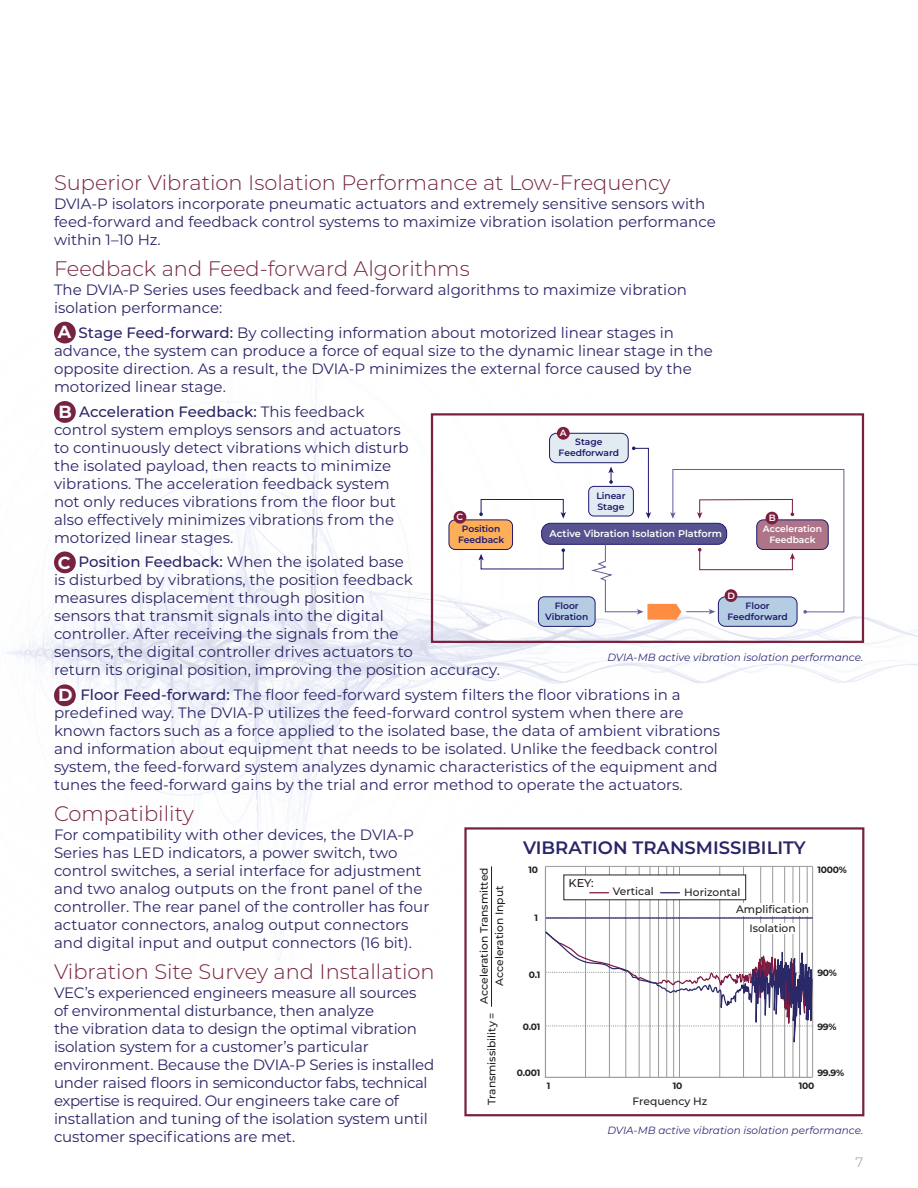
<style>
.page{position:relative;width:918px;height:1188px;background:#fff}
.page>*{position:absolute;margin:0;border:0;box-sizing:border-box;transform-origin:0 0}
.red_subhead_light{font:300 21px "Montserrat";color:#772242}
.Subhead{font:600 20.1px "Montserrat";color:#292568}
.Subhead-2{font:600 18px "Montserrat";color:#292568}
.Body_Copy_1{font:700 17.55px "Montserrat";color:#fff}
.Body_Copy_1-2{font:15px/18px "Montserrat";color:#292568}
.t1{font:300 13.5px "Montserrat";color:#939598}
.t2{font:500 11.4px "Montserrat";color:#231f20}
.t3{font:500 10.65px/15.3px "Montserrat";color:#231f20;text-align:center}
.t4{font:italic 10.5px "Montserrat";color:#2e2c76}
.t5{font:600 9.75px "Montserrat";color:#fff}
.t6{font:600 9.15px/10.9px "Montserrat";color:#1f1a6c;text-align:center}
.t7{font:700 9.15px "Montserrat";letter-spacing:-.025em;color:#231f20}
.t8{font:600 9.15px/10.9px "Montserrat";color:#fff;text-align:center}
.s1{font-weight:500}
</style>
<div class="page">
<img style="left:5px;top:323px;width:913px;height:661px">
<div style="left:449px;top:520px;width:64px;height:29px;background:#fcae59;border-radius:6px"></div>
<div style="left:449px;top:520px;width:64px;height:30px;border:1px solid #1f1a6c;border-radius:6px"></div>
<div style="left:542px;top:523px;width:185px;height:21px;background:#575391;border-radius:9px"></div>
<div style="left:541px;top:523px;width:186px;height:22px;border:1px solid #1f1a6c;border-radius:9px"></div>
<div style="left:481px;top:499px;width:83px;height:16px;border:1px solid #1f1a6c"></div>
<svg style="left:479px;top:512px;width:4px;height:4px"></svg>
<svg style="left:561px;top:512px;width:5px;height:7px"></svg>
<svg style="left:478px;top:548px;width:87px;height:22px"></svg>
<div style="left:588px;top:486px;width:46px;height:30px;border:1px solid #1f1a6c;border-radius:5px"></div>
<div style="left:718px;top:597px;width:79px;height:29px;background:#b5cde2;border-radius:7px"></div>
<div style="left:718px;top:597px;width:79px;height:30px;border:1px solid #1f1a6c;border-radius:7px"></div>
<svg style="left:589px;top:447px;width:256px;height:173px"></svg>
<div style="left:757px;top:520px;width:71px;height:29px;background:#ae7489;border-radius:7px"></div>
<div style="left:756px;top:520px;width:73px;height:30px;border:1px solid #1f1a6c;border-radius:7px"></div>
<div style="left:538px;top:597px;width:57px;height:29px;background:#b5cde2;border-radius:6px"></div>
<div style="left:538px;top:596px;width:57px;height:31px;border:1px solid #1f1a6c;border-radius:6px"></div>
<div style="left:550px;top:433px;width:78px;height:30px;background:#e2ebf2;border-radius:7px"></div>
<div style="left:549px;top:433px;width:80px;height:30px;border:1px solid #1f1a6c;border-radius:7px"></div>
<div style="left:557px;top:427px;width:13px;height:13px;background:#7d1e40;border-radius:50%"></div>
<div style="left:454px;top:511px;width:12px;height:13px;background:#7d1e40;border-radius:50%"></div>
<div style="left:725px;top:589px;width:12px;height:13px;background:#7d1e40;border-radius:50%"></div>
<div style="left:766px;top:512px;width:12px;height:12px;background:#7d1e40;border-radius:50%"></div>
<div style="left:431px;top:413px;width:433px;height:230px;border:2px solid #772242"></div>
<div style="left:54px;top:322px;width:22px;height:21px;background:#772242;border-radius:50%"></div>
<div style="left:54px;top:401px;width:22px;height:22px;background:#772242;border-radius:50%"></div>
<div style="left:54px;top:552px;width:22px;height:21px;background:#772242;border-radius:50%"></div>
<div style="left:54px;top:684px;width:22px;height:22px;background:#772242;border-radius:50%"></div>
<div style="left:466px;top:828px;width:397px;height:287px;background:#fff"></div>
<hr style="left:491px;top:866px;width:1px;height:141px;background:#231f20">
<svg style="left:545px;top:866px;width:268px;height:212px"></svg>
<div style="left:464px;top:827px;width:400px;height:289px;border:2px solid #772242"></div>
<p class="red_subhead_light" style="left:54px;top:169px;width:618px">Superior Vibration Isolation Performance at Low-Frequency</p>
<p class="Body_Copy_1-2" style="left:54px;top:195px;width:663px">DVIA-P isolators incorporate pneumatic actuators and extremely sensitive sensors with feed-forward and feedback control systems to maximize vibration isolation performance within 1–10 Hz.</p>
<p class="red_subhead_light" style="left:54px;top:254px;width:417px">Feedback and Feed-forward Algorithms</p>
<p class="Body_Copy_1-2" style="left:54px;top:280px;width:634px">The DVIA-P Series uses feedback and feed-forward algorithms to maximize vibration isolation performance:</p>
<p class="Body_Copy_1-2" style="left:54px;top:323px;width:660px">(A) <span class="s1">Stage Feed-forward:</span> By collecting information about motorized linear stages in advance, the system can produce a force of equal size to the dynamic linear stage in the opposite direction. As a result, the DVIA-P minimizes the external force caused by the motorized linear stage.</p>
<p class="Body_Copy_1-2" style="left:54px;top:402px;width:356px">(B) <span class="s1">Acceleration Feedback:</span> This feedback control system employs sensors and actuators to continuously detect vibrations which disturb the isolated payload, then reacts to minimize vibrations. The acceleration feedback system not only reduces vibrations from the floor but also effectively minimizes vibrations from the motorized linear stages.</p>
<p class="Body_Copy_1-2" style="left:54px;top:553px;width:447px">(C) <span class="s1">Position Feedback:</span> When the isolated base<br>is disturbed by vibrations, the position feedback<br>measures displacement through position<br>sensors that transmit signals into the digital<br>controller. After receiving the signals from the<br>sensors, the digital controller drives actuators to<br>return its original position, improving the position accuracy.</p>
<p class="Body_Copy_1-2" style="left:54px;top:685px;width:668px">(D) <span class="s1">Floor Feed-forward:</span> The floor feed-forward system filters the floor vibrations in a predefined way. The DVIA-P utilizes the feed-forward control system when there are known factors such as a force applied to the isolated base, the data of ambient vibrations and information about equipment that needs to be isolated. Unlike the feedback control system, the feed-forward system analyzes dynamic characteristics of the equipment and tunes the feed-forward gains by the trial and error method to operate the actuators.</p>
<p class="red_subhead_light" style="left:54px;top:799px;width:141px">Compatibility</p>
<p class="Body_Copy_1-2" style="left:54px;top:825px;width:377px">For compatibility with other devices, the DVIA-P Series has LED indicators, a power switch, two control switches, a serial interface for adjustment and two analog outputs on the front panel of the controller. The rear panel of the controller has four actuator connectors, analog output connectors and digital input and output connectors (16 bit).</p>
<p class="red_subhead_light" style="left:54px;top:957px;width:382px">Vibration Site Survey and Installation</p>
<p class="Body_Copy_1-2" style="left:54px;top:983px;width:382px">VEC’s experienced engineers measure all sources of environmental disturbance, then analyze<br>the vibration data to design the optimal vibration isolation system for a customer’s particular environment. Because the DVIA-P Series is installed under raised floors in semiconductor fabs, technical expertise is required. Our engineers take care of installation and tuning of the isolation system until customer specifications are met.</p>
<p class="Body_Copy_1" style="left:58px;top:319px;width:15px">A</p>
<p class="Body_Copy_1" style="left:58px;top:399px;width:15px">B</p>
<p class="t8" style="left:560px;top:427px;width:8px">A</p>
<p class="t6" style="left:559px;top:436px;width:62px">Stage<br>Feedforward</p>
<p class="t6" style="left:596px;top:490px;width:31px;text-align:left">Linear<br>Stage</p>
<p class="t8" style="left:456px;top:511px;width:8px">C</p>
<p class="t8" style="left:769px;top:512px;width:8px">B</p>
<p class="t6" style="left:458px;top:523px;width:48px">Position<br>Feedback</p>
<p class="t5" style="left:550px;top:527px;width:174px">Active Vibration Isolation Platform</p>
<p class="t8" style="left:763px;top:523px;width:61px">Acceleration<br>Feedback</p>
<p class="Body_Copy_1" style="left:58px;top:550px;width:14px">C</p>
<p class="t8" style="left:728px;top:590px;width:9px">D</p>
<p class="t6" style="left:545px;top:600px;width:45px">Floor<br>Vibration</p>
<p class="t6" style="left:727px;top:600px;width:62px">Floor<br>Feedforward</p>
<p class="t4" style="left:608px;top:650px;width:257px">DVIA-MB active vibration isolation performance.</p>
<p class="Body_Copy_1" style="left:58px;top:682px;width:16px">D</p>
<p class="Subhead" style="left:506px;top:832px;width:318px">VIBRATION TRANSMISSIBILITY</p>
<p class="Subhead-2" style="left:523px;top:835px;width:284px">VIBRATION TRANSMISSIBILITY</p>
<p class="t7" style="left:817px;top:864px;width:31px">1000%</p>
<p class="t7" style="left:528px;top:864px;width:11px">10</p>
<p class="t3" style="left:476px;top:1004px;width:137px;rotate:-90deg">Acceleration Transmitted<br>Acceleration Input</p>
<p class="t2" style="left:569px;top:876px;width:27px">KEY:</p>
<p class="t3" style="left:613px;top:884px;width:42px">Vertical</p>
<p class="t3" style="left:684px;top:884px;width:58px">Horizontal</p>
<p class="t3" style="left:736px;top:900px;width:74px;line-height:19.2px">Amplification<br>Isolation</p>
<p class="t7" style="left:534px;top:912px;width:5px">1</p>
<p class="t7" style="left:817px;top:966px;width:21px">90%</p>
<p class="t7" style="left:529px;top:969px;width:13px">0.1</p>
<p class="t3" style="left:484px;top:1105px;width:94px;rotate:-90deg">Transmissibility =</p>
<p class="t7" style="left:523px;top:1020px;width:19px">0.01</p>
<p class="t7" style="left:817px;top:1021px;width:21px">99%</p>
<p class="t7" style="left:817px;top:1067px;width:28px">99.9%</p>
<p class="t7" style="left:517px;top:1067px;width:25px">0.001</p>
<p class="t7" style="left:547px;top:1080px;width:5px">1</p>
<p class="t7" style="left:673px;top:1080px;width:11px">10</p>
<p class="t7" style="left:799px;top:1080px;width:17px">100</p>
<p class="t3" style="left:632px;top:1093px;width:77px">Frequency Hz</p>
<p class="t4" style="left:608px;top:1123px;width:257px">DVIA-MB active vibration isolation performance.</p>
<p class="t1" style="left:855px;top:1153px;width:9px">7</p>
</div>
